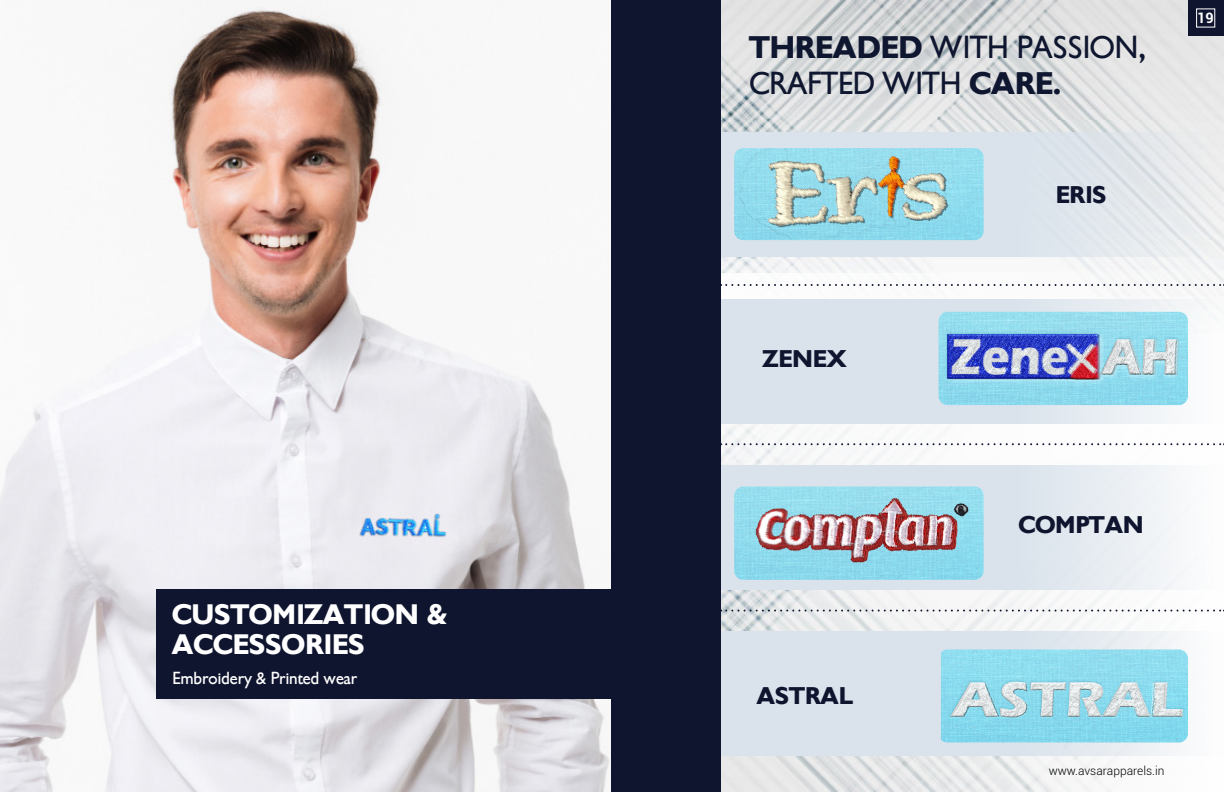
<style>
.page{position:relative;width:1224px;height:792px;background:#fff}
.page>*{position:absolute;margin:0;border:0;box-sizing:border-box;transform-origin:0 0}
.t1{font:31.1px/35.9px "Gibson";color:#0f162f}
.t2{font:700 28px/30.1px "Gibson";color:#fff}
.t3{font:700 24px "Gibson";color:#10152f}
.t4{font:17px "Gibson";color:#fff}
.t5{font:700 14.4px "Roboto";color:#fff}
.t6{font:300 12px "Roboto";color:#000}
.s1{font-weight:700}
</style>
<div class="page">
<img style="left:720px;top:0;width:504px;height:273px">
<img style="left:720px;top:273px;width:504px;height:519px">
<img style="left:0;top:6px;width:610px;height:786px">
<div style="left:156px;top:589px;width:456px;height:110px;background:#10152f"></div>
<div style="left:1188px;top:0;width:36px;height:36px;background:#10152f"></div>
<div style="left:1196px;top:9px;width:19px;height:18px;border:1px solid #fff"></div>
<div style="left:612px;top:132px;width:612px;height:125px;background:#dae3ec"></div>
<img style="left:734px;top:148px;width:250px;height:92px">
<svg style="left:720px;top:299px;width:504px;height:124px;background:#dce4eb"></svg>
<img style="left:939px;top:312px;width:249px;height:93px">
<svg style="left:720px;top:465px;width:504px;height:125px;fill:#e1e8ef"></svg>
<img style="left:734px;top:487px;width:250px;height:93px">
<svg style="left:720px;top:631px;width:504px;height:125px;background:#dee6ed"></svg>
<img style="left:941px;top:649px;width:247px;height:93px">
<div style="left:611px;top:0;width:109px;height:792px;background:#10152f"></div>
<svg style="left:720px;top:284px;width:504px;height:2px"></svg>
<svg style="left:720px;top:443px;width:504px;height:2px"></svg>
<svg style="left:720px;top:610px;width:504px;height:2px"></svg>
<p class="t2" style="left:173px;top:600px;width:276px">CUSTOMIZATION &amp;<br>ACCESSORIES</p>
<p class="t4" style="left:173px;top:668px;width:186px">Embroidery &amp; Printed wear</p>
<p class="t1" style="left:750px;top:29px;width:397px"><span class="s1">THREADED</span> WITH PASSION,<br>CRAFTED WITH <span class="s1">CARE.</span></p>
<p class="t3" style="left:1056px;top:181px;width:52px">ERIS</p>
<p class="t5" style="left:1197px;top:7px;width:18px">19</p>
<p class="t3" style="left:763px;top:345px;width:86px">ZENEX</p>
<p class="t3" style="left:1019px;top:511px;width:127px">COMPTAN</p>
<p class="t3" style="left:757px;top:682px;width:98px">ASTRAL</p>
<p class="t6" style="left:1049px;top:763px;width:117px">www.avsarapparels.in</p>
</div>
